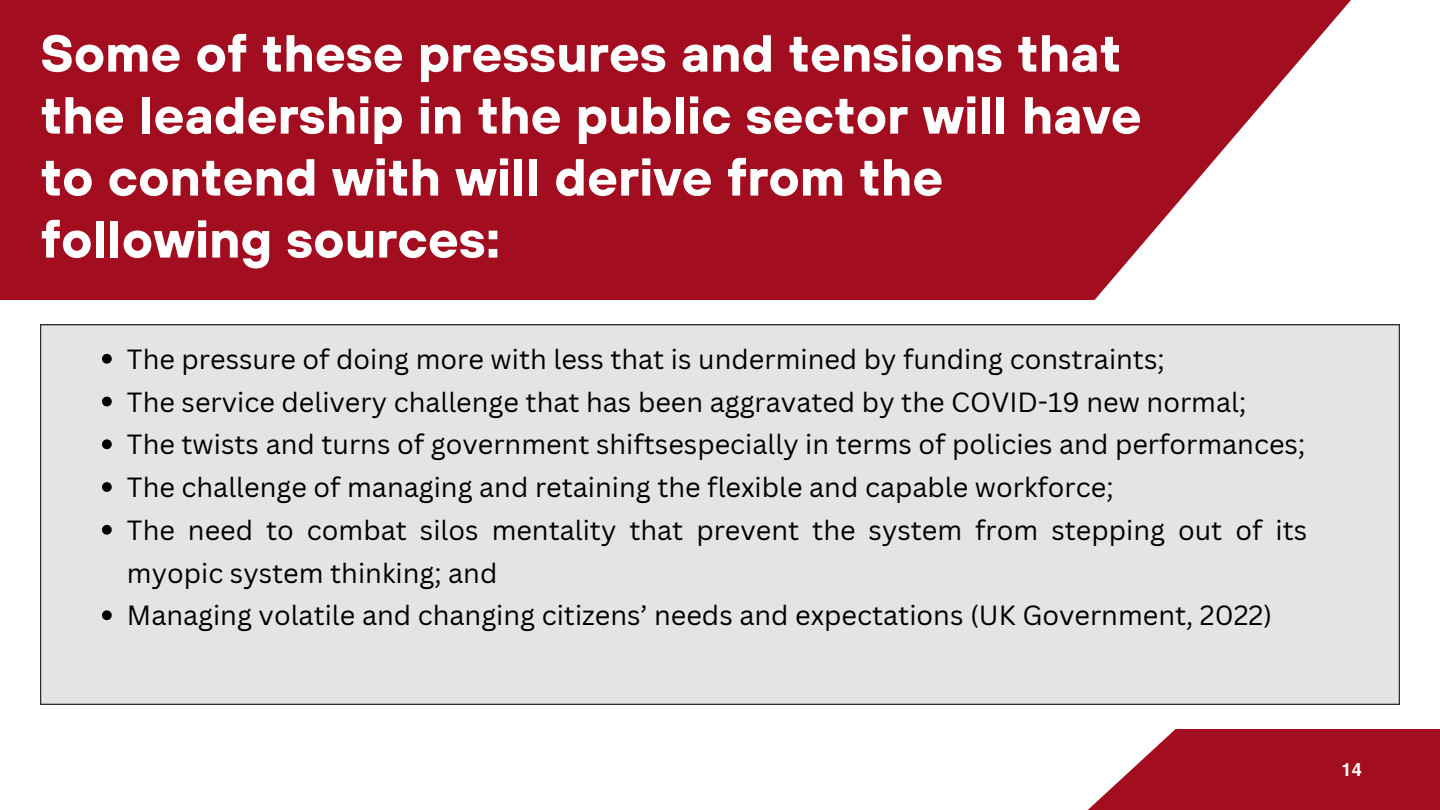
<style>
.page{position:relative;width:1440px;height:810px;background:#fff}
.page>*{position:absolute;margin:0;border:0;box-sizing:border-box;transform-origin:0 0}
.t1{font:700 52px/62px "TT Hoves";color:#fff}
.t2{font:27px/42.8px "Canva Sans";color:#000}
.t3{font:700 18px "Helios";color:#fff}
</style>
<div class="page">
<svg style="left:0;top:0;width:1351px;height:300px;background:#aa2435"></svg>
<div style="left:41px;top:325px;width:1358px;height:379px;background:#e4e4e4"></div>
<svg style="left:1088px;top:729px;width:352px;height:81px;background:#ad2b3b"></svg>
<svg style="left:102px;top:354px;width:10px;height:10px"></svg>
<svg style="left:102px;top:397px;width:10px;height:9px"></svg>
<svg style="left:102px;top:439px;width:10px;height:10px"></svg>
<svg style="left:102px;top:482px;width:10px;height:10px"></svg>
<svg style="left:102px;top:525px;width:10px;height:10px"></svg>
<svg style="left:102px;top:610px;width:10px;height:10px"></svg>
<h1 class="t1" style="left:40px;top:21px;width:1103px">Some of these pressures and tensions that the leadership in the public sector will have to contend with will derive from the following sources:</h1>
<p class="t2" style="left:127px;top:337px;width:1039px">The pressure of doing more with less that is undermined by funding constraints;</p>
<p class="t2" style="left:127px;top:380px;width:1121px">The service delivery challenge that has been aggravated by the COVID-19 new normal;</p>
<p class="t2" style="left:127px;top:423px;width:1180px">The twists and turns of government shiftsespecially in terms of policies and performances;</p>
<p class="t2" style="left:127px;top:465px;width:988px">The challenge of managing and retaining the flexible and capable workforce;</p>
<p class="t2" style="left:127px;top:508px;width:1182px">The need to combat silos mentality that prevent the system from stepping out of its myopic system thinking; and</p>
<p class="t2" style="left:127px;top:594px;width:1147px">Managing volatile and changing citizens’ needs and expectations (UK Government, 2022)</p>
<p class="t3" style="left:1342px;top:758px;width:22px">14</p>
</div>
